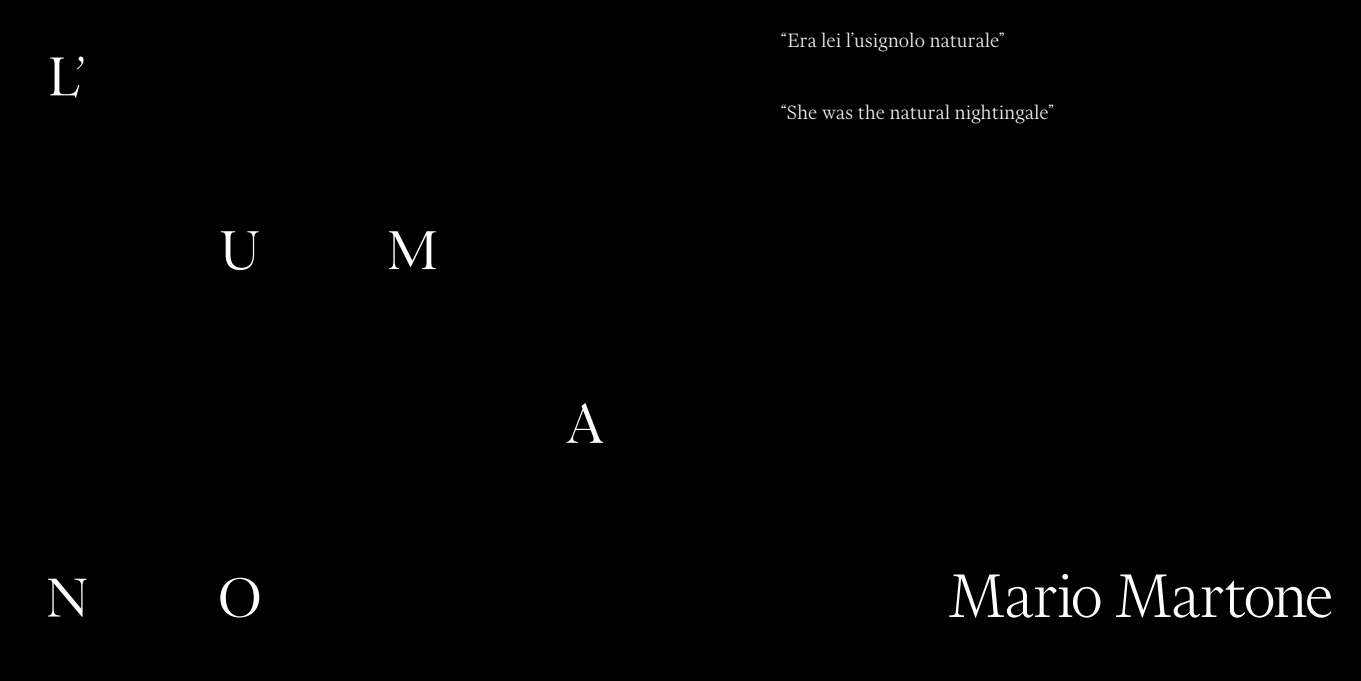
<style>
.page{position:relative;width:1361px;height:681px;background:#fff}
.page>*{position:absolute;margin:0;border:0;box-sizing:border-box;transform-origin:0 0}
.t1{font:300 70px "Financier Display";color:#fff}
.t2{font:500 54px "Romie Trial";color:#fff}
.t3{font:300 22px "Financier Display";letter-spacing:.03em;color:#fff}
</style>
<div class="page">
<div style="left:0;top:0;width:680px;height:680px;background:#000"></div>
<div style="left:680px;top:0;width:681px;height:680px;background:#000"></div>
<h2 class="t2" style="left:49px;top:29px;width:38px">L’</h2>
<h2 class="t2" style="left:220px;top:203px;width:41px">U</h2>
<h2 class="t2" style="left:388px;top:203px;width:51px">M</h2>
<h2 class="t2" style="left:566px;top:376px;width:39px">A</h2>
<p class="t3" style="left:781px;top:29px;width:226px">“Era lei l’usignolo naturale”</p>
<p class="t3" style="left:781px;top:101px;width:275px">“She was the natural nightingale”</p>
<h2 class="t2" style="left:47px;top:550px;width:43px">N</h2>
<h2 class="t2" style="left:218px;top:550px;width:44px">O</h2>
<h1 class="t1" style="left:948px;top:559px;width:385px">Mario Martone</h1>
</div>
